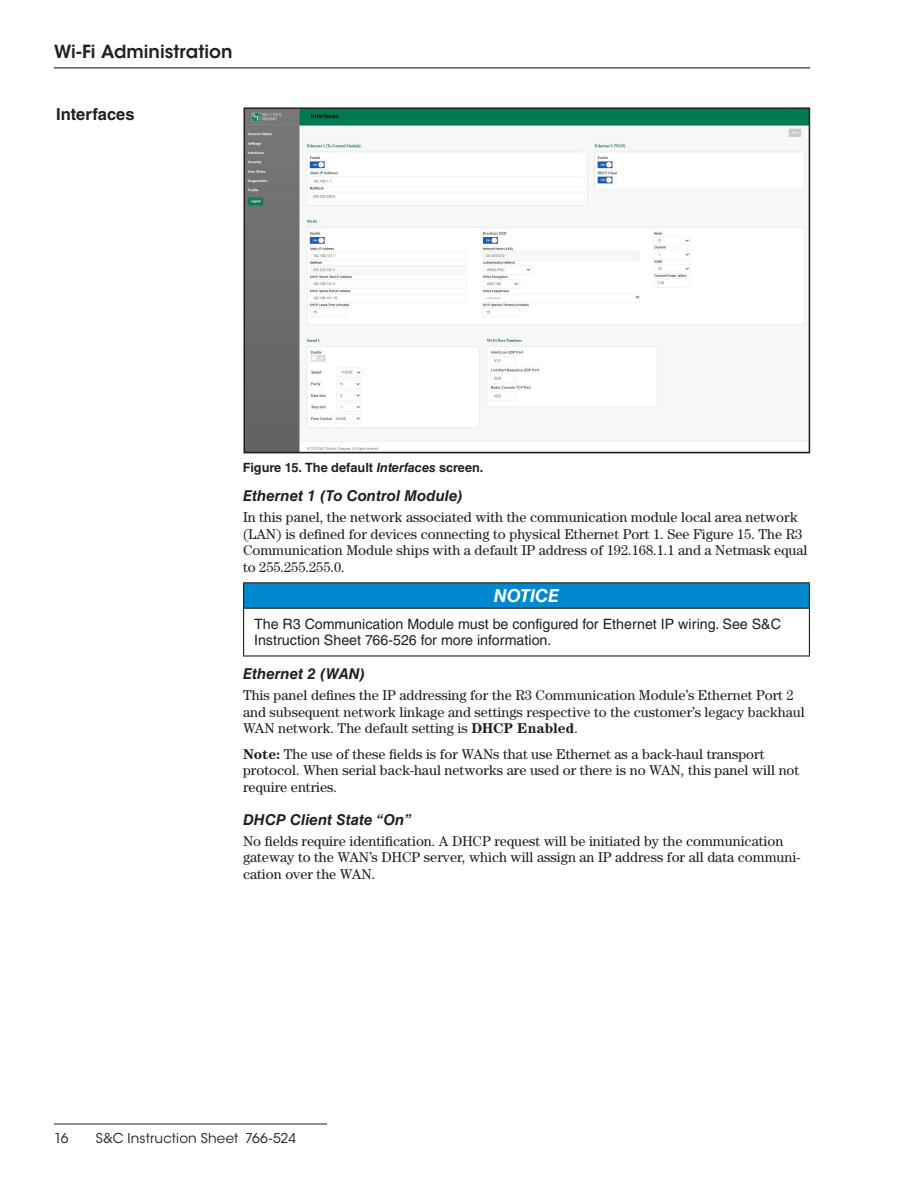
<style>
.page{position:relative;width:918px;height:1188px;background:#fff}
.page>*{position:absolute;margin:0;border:0;box-sizing:border-box;transform-origin:0 0}
.t1{font:600 18px "ITC Avant Garde Std";color:#231f20}
.Safety_Box_Callout_White_Italic{font:italic 700 18px "Helvetica LT Std";color:#fff}
.Subhead_1{font:700 16.5px "Helvetica LT Std";letter-spacing:.005em;color:#231f20}
.Subhead_2{font:italic 700 15px "Helvetica LT Std";letter-spacing:.005em;color:#231f20}
.Body_1st{font:14.25px/16.5px "Century Std";color:#231f20}
.SB_Body{font:14.25px/16.5px "Helvetica LT Std";color:#231f20}
.t2{font:13.5px "ITC Avant Garde Std";letter-spacing:.01em;color:#231f20}
.t3{font:700 12.75px "Helvetica LT Std";color:#231f20}
.s1{font-style:italic}
.s2{font-weight:700}
</style>
<div class="page">
<hr style="left:54px;top:67px;width:756px;height:1px;background:#231f20">
<hr style="left:54px;top:1124px;width:273px;height:1px;background:#231f20">
<div style="left:244px;top:583px;width:565px;height:25px;background:#0089cf"></div>
<hr style="left:243px;top:582px;width:567px;height:1px;background:#231f20">
<svg style="left:243px;top:583px;width:1px;height:25px"></svg>
<svg style="left:809px;top:583px;width:1px;height:25px"></svg>
<hr style="left:243px;top:608px;width:567px;height:1px;background:#231f20">
<hr style="left:243px;top:609px;width:1px;height:46px;background:#231f20">
<hr style="left:809px;top:609px;width:1px;height:46px;background:#231f20">
<hr style="left:243px;top:655px;width:567px;height:2px;background:#231f20">
<img style="left:247px;top:110px;width:560px;height:340px">
<div style="left:244px;top:107px;width:566px;height:346px;border:2px solid #231f20"></div>
<p class="t1" style="left:54px;top:40px;width:180px">Wi-Fi Administration</p>
<p class="Subhead_1" style="left:56px;top:104px;width:80px">Interfaces</p>
<p class="t3" style="left:243px;top:460px;width:240px">Figure 15. The default <span class="s1">Interfaces</span> screen.</p>
<p class="Subhead_2" style="left:243px;top:487px;width:221px">Ethernet 1 (To Control Module)</p>
<p class="Body_1st" style="left:243px;top:509px;width:566px">In this panel, the network associated with the communication module local area network (LAN) is defined for devices connecting to physical Ethernet Port 1. See Figure 15. The R3<br>Communication Module ships with a default IP address of 192.168.1.1 and a Netmask equal to 255.255.255.0.</p>
<p class="Safety_Box_Callout_White_Italic" style="left:494px;top:585px;width:67px">NOTICE</p>
<p class="SB_Body" style="left:254px;top:616px;width:529px">The R3 Communication Module must be configured for Ethernet IP wiring. See S&amp;C<br>Instruction Sheet 766-526 for more information.</p>
<p class="Subhead_2" style="left:243px;top:665px;width:124px">Ethernet 2 (WAN)</p>
<p class="Body_1st" style="left:243px;top:687px;width:563px">This panel defines the IP addressing for the R3 Communication Module’s Ethernet Port 2 and subsequent network linkage and settings respective to the customer’s legacy backhaul<br>WAN network. The default setting is <span class="s2">DHCP Enabled</span>.</p>
<p class="Body_1st" style="left:243px;top:745px;width:558px"><span class="s2">Note:</span> The use of these fields is for WANs that use Ethernet as a back-haul transport protocol. When serial back-haul networks are used or there is no WAN, this panel will not require entries.</p>
<p class="Subhead_2" style="left:243px;top:810px;width:170px">DHCP Client State “On”</p>
<p class="Body_1st" style="left:243px;top:832px;width:559px">No fields require identification. A DHCP request will be initiated by the communication gateway to the WAN’s DHCP server, which will assign an IP address for all data communi&shy;cation over the WAN.</p>
<p class="t2" style="left:54px;top:1130px;width:16px">16</p>
<p class="t2" style="left:96px;top:1130px;width:202px">S&amp;C Instruction Sheet 766-524</p>
</div>
